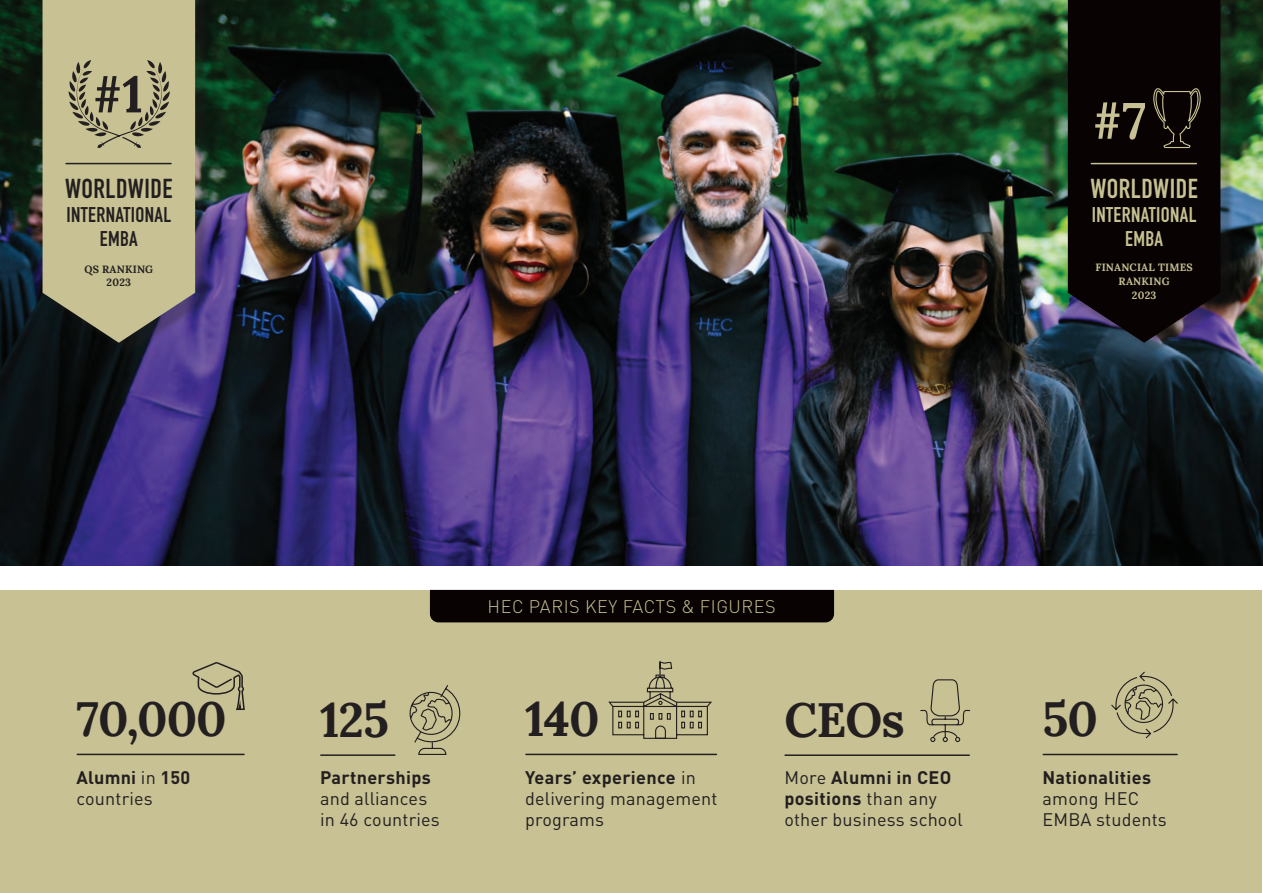
<style>
.page{position:relative;width:1263px;height:893px;background:#fff}
.page>*{position:absolute;margin:0;border:0;box-sizing:border-box;transform-origin:0 0}
.t1{font:700 51px "DIN Alternate";color:#231f20}
.t2{font:700 51px "DIN Alternate";color:#c7c193}
.t3{font:700 48px "Lora";letter-spacing:-.02em;color:#231f20}
.t4{font:700 27px "DIN Condensed";letter-spacing:.02em;color:#231f20}
.t5{font:700 27px "DIN Condensed";letter-spacing:.02em;color:#c7c193}
.t6{font:700 21px/24px "DIN Condensed";letter-spacing:.02em;color:#231f20;text-align:center}
.t7{font:700 21px/24px "DIN Condensed";letter-spacing:.02em;color:#c7c193;text-align:center}
.t8{font:18px/21px "DIN Pro";letter-spacing:.01em;color:#231f20}
.t9{font:700 18px "DIN Pro";letter-spacing:.02em;color:#231f20}
.t10{font:300 18px "DIN Pro";letter-spacing:.03em;color:#c7c193}
.t11{font:700 10.5px/13.5px "Lora";letter-spacing:.02em;color:#c7c193;text-align:center}
.t12{font:700 10.5px/13.5px "Lora";letter-spacing:.02em;color:#231f20;text-align:center}
.s1{font-family:"Lora"}
.s2{font-weight:700}
</style>
<div class="page">
<img style="left:0;top:0;width:1263px;height:565px">
<div style="left:0;top:590px;width:1262px;height:303px;background:#c7c193"></div>
<hr style="left:785px;top:754px;width:184px;height:2px;background:#231f20">
<svg style="left:920px;top:679px;width:51px;height:63px"></svg>
<hr style="left:321px;top:754px;width:74px;height:2px;background:#231f20">
<svg style="left:409px;top:685px;width:52px;height:70px"></svg>
<hr style="left:526px;top:754px;width:190px;height:1px;background:#231f20">
<svg style="left:608px;top:660px;width:104px;height:79px"></svg>
<hr style="left:1043px;top:754px;width:134px;height:1px;background:#231f20">
<svg style="left:1110px;top:671px;width:68px;height:85px"></svg>
<hr style="left:77px;top:754px;width:167px;height:1px;background:#231f20">
<svg style="left:192px;top:663px;width:53px;height:48px"></svg>
<div style="left:430px;top:590px;width:404px;height:32px;background:#080302"></div>
<div style="left:47px;top:0;width:162px;height:356px;background:#231f20;opacity:.3"></div>
<svg style="left:43px;top:0;width:152px;height:343px;background:#b8b28b"></svg>
<hr style="left:66px;top:163px;width:105px;height:1px;background:#231f20">
<svg style="left:69px;top:60px;width:101px;height:88px;background:#afaa82"></svg>
<div style="left:1072px;top:0;width:162px;height:356px;background:#231f20;opacity:.3"></div>
<svg style="left:1068px;top:0;width:152px;height:343px;background:#0c0709"></svg>
<hr style="left:1091px;top:163px;width:105px;height:1px;background:#c7c193">
<svg style="left:1151px;top:83px;width:50px;height:66px;background:#1f1a13"></svg>
<h1 class="t1" style="left:95px;top:56px;width:49px">#<span class="s1">1</span></h1>
<h3 class="t4" style="left:65px;top:170px;width:109px">WORLDWIDE</h3>
<p class="t6" style="left:66px;top:202px;width:106px">INTERNATIONAL<br>EMBA</p>
<p class="t12" style="left:84px;top:262px;width:70px">QS RANKING<br>2023</p>
<h1 class="t2" style="left:1095px;top:82px;width:52px">#<span class="s1">7</span></h1>
<h3 class="t5" style="left:1090px;top:171px;width:109px">WORLDWIDE</h3>
<p class="t7" style="left:1092px;top:203px;width:106px">INTERNATIONAL<br>EMBA</p>
<p class="t11" style="left:1095px;top:261px;width:99px">FINANCIAL TIMES<br>RANKING<br>2023</p>
<h2 class="t3" style="left:77px;top:688px;width:152px">70,000</h2>
<p class="t8" style="left:77px;top:765px;width:115px"><span class="s2">Alumni</span> in <span class="s2">150 </span>countries</p>
<h2 class="t3" style="left:320px;top:688px;width:71px">125</h2>
<p class="t9" style="left:320px;top:763px;width:112px">Partnerships</p>
<p class="t8" style="left:320px;top:786px;width:121px">and alliances in 46 countries</p>
<p class="t10" style="left:488px;top:592px;width:290px">HEC PARIS KEY FACTS &amp; FIGURES</p>
<h2 class="t3" style="left:525px;top:688px;width:76px">140</h2>
<p class="t8" style="left:525px;top:765px;width:194px"><span class="s2">Years’ experience</span> in delivering management programs</p>
<h2 class="t3" style="left:784px;top:688px;width:122px">CEOs</h2>
<p class="t8" style="left:784px;top:765px;width:180px">More <span class="s2">Alumni in CEO positions</span> than any other business school</p>
<h2 class="t3" style="left:1042px;top:688px;width:57px">50</h2>
<p class="t9" style="left:1042px;top:762px;width:110px">Nationalities</p>
<p class="t8" style="left:1042px;top:786px;width:126px">among HEC<br>EMBA students</p>
</div>
